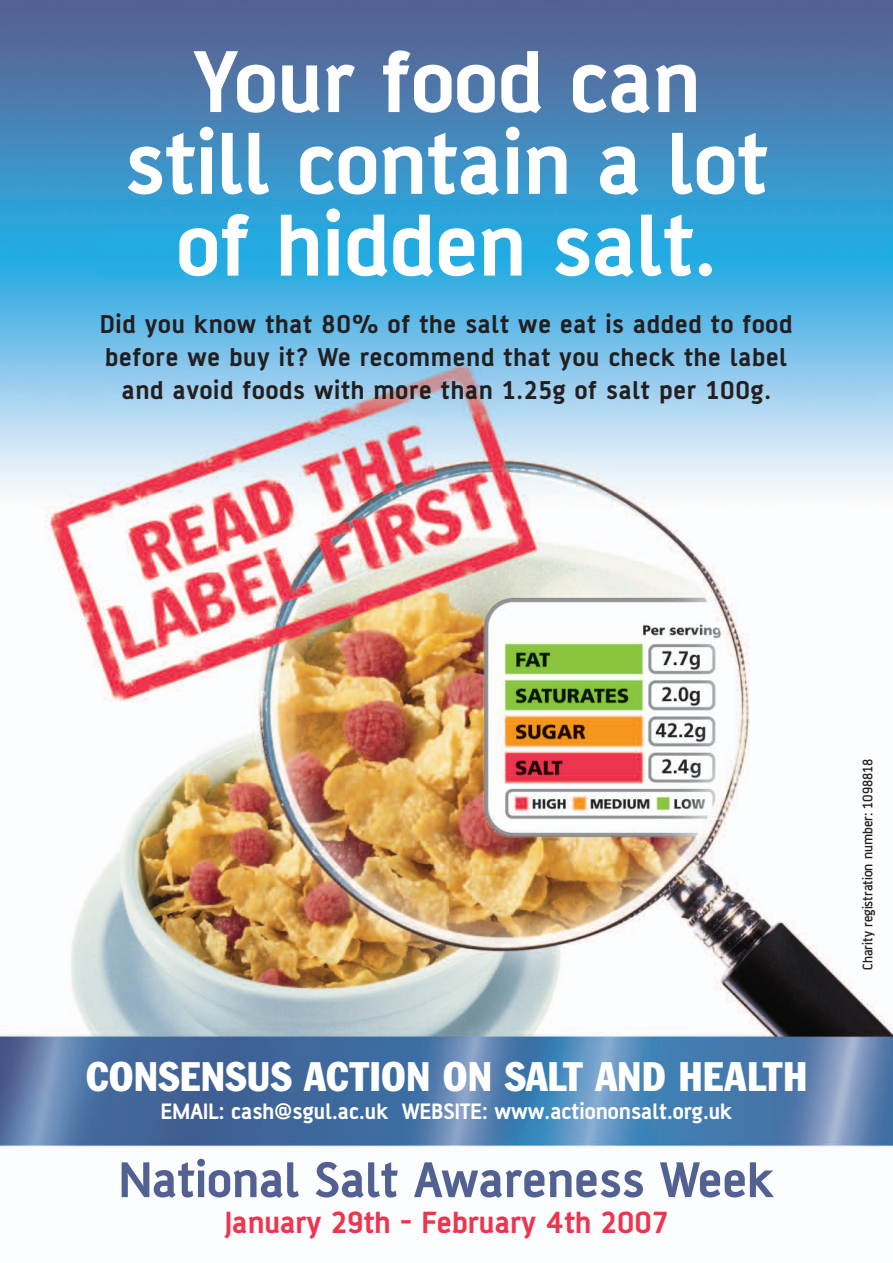
<style>
.page{position:relative;width:893px;height:1263px;background:#fff}
.page>*{position:absolute;margin:0;border:0;box-sizing:border-box;transform-origin:0 0}
.t1{font:700 94.5px/81.8px "AF Battersea";color:#fff;text-align:center}
.t2{font:700 54px "AF Battersea";color:#536192}
.t3{font:condensed 40.5px "Franklin Gothic BT";color:#fff}
.t4{font:700 33px "AF Battersea";color:#ee354f}
.t5{font:700 27.75px/33px "AF Battersea";letter-spacing:.025em;color:#231f20;text-align:center}
.t6{font:700 24px "AF Battersea";color:#fff}
.t7{font:500 15px "AF Battersea";color:#231f20}
</style>
<div class="page">
<img style="left:0;top:0;width:893px;height:1147px">
<h1 class="t1" style="left:125px;top:40px;width:645px">Your food can still contain a lot of hidden salt.</h1>
<p class="t5" style="left:100px;top:307px;width:694px">Did you know that 80% of the salt we eat is added to food before we buy it? We recommend that you check the label and avoid foods with more than 1.25g of salt per 100g.</p>
<h3 class="t3" style="left:86px;top:1062px;width:723px">CONSENSUS ACTION ON SALT AND HEALTH</h3>
<p class="t6" style="left:161px;top:1099px;width:573px">EMAIL: cash@sgul.ac.uk WEBSITE: www.actiononsalt.org.uk</p>
<h2 class="t2" style="left:119px;top:1151px;width:657px">National Salt Awareness Week</h2>
<p class="t4" style="left:225px;top:1205px;width:445px">January 29th - February 4th 2007</p>
<p class="t7" style="left:860px;top:969px;width:213px;rotate:-90deg">Charity registration number: 1098818</p>
</div>
